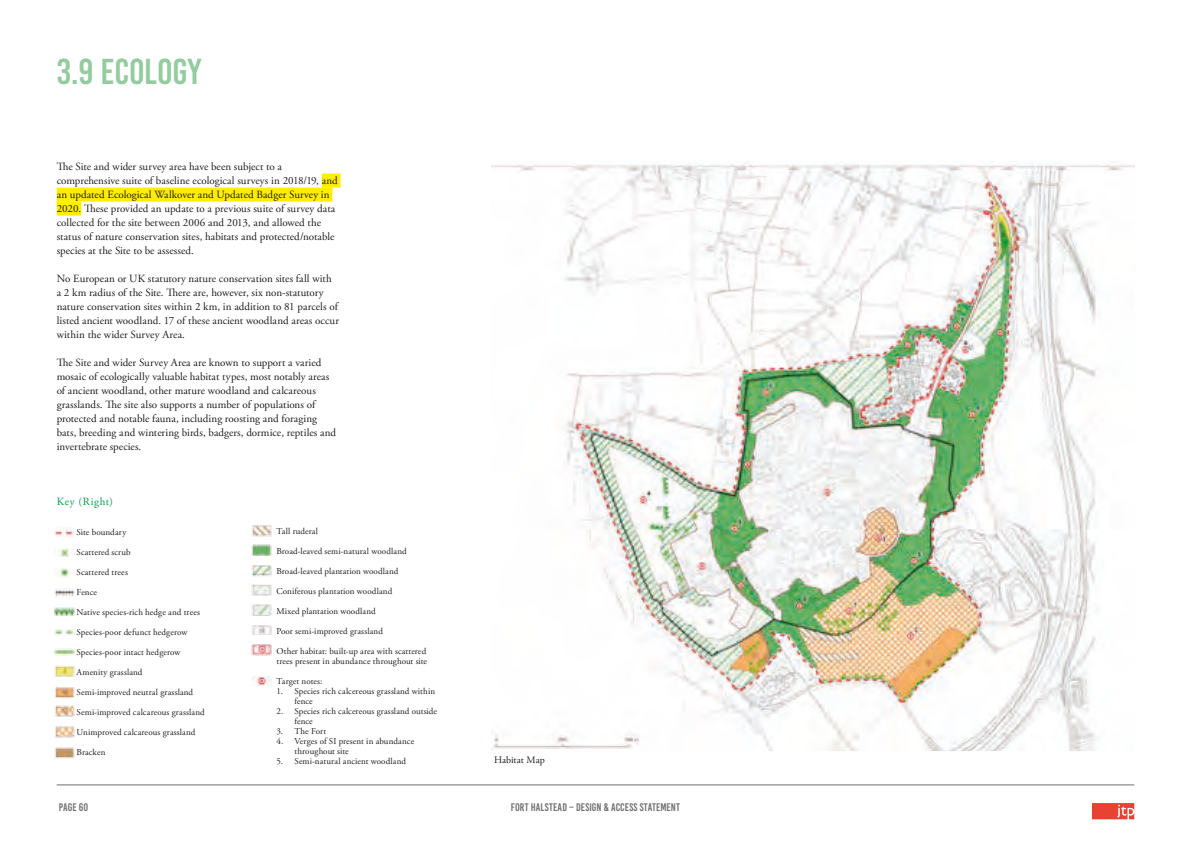
<style>
.page{position:relative;width:1191px;height:842px;background:#fff}
.page>*{position:absolute;margin:0;border:0;box-sizing:border-box;transform-origin:0 0}
.t1{font:36px "Bebas Kai";color:#94cb9f}
.t2{font:11px/14px "Adobe Garamond Pro";letter-spacing:.005em;color:#1d1d1b}
.t3{font:11px "Bebas Kai";letter-spacing:.01em;color:#70706f}
.t4{font:11px "Adobe Garamond Pro";letter-spacing:.065em;color:#009a47}
.t5{font:10px "Adobe Garamond Pro";letter-spacing:.005em;color:#1d1d1b}
.t6{font:9px/10px "Adobe Garamond Pro";letter-spacing:.01em;color:#1d1d1b}
</style>
<div class="page">
<hr style="left:57px;top:785px;width:1077px;height:1px;background:#70706f">
<svg style="left:1092px;top:803px;width:42px;height:16px"></svg>
<div style="left:322px;top:174px;width:18px;height:14px;background:#ffed00"></div>
<div style="left:57px;top:188px;width:275px;height:14px;background:#ffed00"></div>
<div style="left:57px;top:202px;width:24px;height:14px;background:#ffed00"></div>
<img style="left:491px;top:163px;width:643px;height:588px">
<img style="left:54px;top:529px;width:20px;height:7px">
<img style="left:59px;top:548px;width:10px;height:9px">
<img style="left:54px;top:569px;width:20px;height:8px">
<img style="left:54px;top:588px;width:20px;height:9px">
<img style="left:54px;top:607px;width:20px;height:9px">
<img style="left:54px;top:629px;width:20px;height:6px">
<img style="left:54px;top:649px;width:20px;height:6px">
<img style="left:54px;top:666px;width:20px;height:11px">
<img style="left:54px;top:687px;width:20px;height:11px">
<img style="left:54px;top:706px;width:20px;height:11px">
<img style="left:54px;top:726px;width:20px;height:11px">
<img style="left:54px;top:747px;width:20px;height:11px">
<img style="left:252px;top:525px;width:20px;height:11px">
<img style="left:252px;top:545px;width:20px;height:11px">
<img style="left:252px;top:565px;width:20px;height:11px">
<img style="left:252px;top:584px;width:20px;height:11px">
<img style="left:252px;top:605px;width:20px;height:11px">
<img style="left:252px;top:625px;width:20px;height:10px">
<img style="left:252px;top:644px;width:20px;height:12px">
<img style="left:253px;top:676px;width:19px;height:10px">
<h1 class="t1" style="left:57px;top:52px;width:146px">3.9 ECOLOGY</h1>
<p class="t2" style="left:57px;top:159px;width:282px">The Site and wider survey area have been subject to a comprehensive suite of baseline ecological surveys in 2018/19, and an updated Ecological Walkover and Updated Badger Survey in 2020. These provided an update to a previous suite of survey data collected for the site between 2006 and 2013, and allowed the status of nature conservation sites, habitats and protected/notable species at the Site to be assessed.</p>
<p class="t2" style="left:57px;top:271px;width:284px">No European or UK statutory nature conservation sites fall with<br>a 2 km radius of the Site. There are, however, six non-statutory nature conservation sites within 2 km, in addition to 81 parcels of listed ancient woodland. 17 of these ancient woodland areas occur within the wider Survey Area.</p>
<p class="t2" style="left:57px;top:355px;width:281px">The Site and wider Survey Area are known to support a varied mosaic of ecologically valuable habitat types, most notably areas of ancient woodland, other mature woodland and calcareous grasslands. The site also supports a number of populations of protected and notable fauna, including roosting and foraging bats, breeding and wintering birds, badgers, dormice, reptiles and invertebrate species.</p>
<p class="t4" style="left:57px;top:495px;width:58px">Key (Right)</p>
<p class="t6" style="left:77px;top:527px;width:51px">Site boundary</p>
<p class="t6" style="left:77px;top:547px;width:56px">Scattered scrub</p>
<p class="t6" style="left:77px;top:567px;width:53px">Scattered trees</p>
<p class="t6" style="left:77px;top:587px;width:22px">Fence</p>
<p class="t6" style="left:77px;top:607px;width:125px">Native species-rich hedge and trees</p>
<p class="t6" style="left:77px;top:627px;width:112px">Species-poor defunct hedgerow</p>
<p class="t6" style="left:77px;top:647px;width:105px">Species-poor intact hedgerow</p>
<p class="t6" style="left:77px;top:667px;width:67px">Amenity grassland</p>
<p class="t6" style="left:77px;top:687px;width:118px">Semi-improved neutral grassland</p>
<p class="t6" style="left:77px;top:707px;width:130px">Semi-improved calcareous grassland</p>
<p class="t6" style="left:77px;top:727px;width:120px">Unimproved calcareous grassland</p>
<p class="t6" style="left:77px;top:747px;width:30px">Bracken</p>
<p class="t6" style="left:276px;top:526px;width:43px">Tall ruderal</p>
<p class="t6" style="left:276px;top:546px;width:132px">Broad-leaved semi-natural woodland</p>
<p class="t6" style="left:276px;top:566px;width:124px">Broad-leaved plantation woodland</p>
<p class="t6" style="left:276px;top:586px;width:117px">Coniferous plantation woodland</p>
<p class="t6" style="left:276px;top:606px;width:101px">Mixed plantation woodland</p>
<p class="t6" style="left:276px;top:626px;width:108px">Poor semi-improved grassland</p>
<p class="t6" style="left:276px;top:646px;width:152px">Other habitat: built-up area with scattered trees present in abundance throughout site</p>
<p class="t6" style="left:276px;top:676px;width:47px">Target notes:</p>
<p class="t6" style="left:294px;top:686px;width:142px;text-indent:-18px">1. Species rich calcereous grassland within fence</p>
<p class="t6" style="left:294px;top:706px;width:144px;text-indent:-18px">2. Species rich calcereous grassland outside fence</p>
<p class="t6" style="left:276px;top:726px;width:51px">3. The Fort</p>
<p class="t6" style="left:294px;top:736px;width:121px;text-indent:-18px">4. Verges of SI present in abundance throughout site</p>
<p class="t6" style="left:276px;top:756px;width:131px">5. Semi-natural ancient woodland</p>
<p class="t5" style="left:494px;top:754px;width:52px">Habitat Map</p>
<p class="t3" style="left:59px;top:801px;width:31px">PAGE 60</p>
<p class="t3" style="left:511px;top:801px;width:171px">FORT HALSTEAD – DESIGN &amp; ACCESS STATEMENT</p>
</div>
